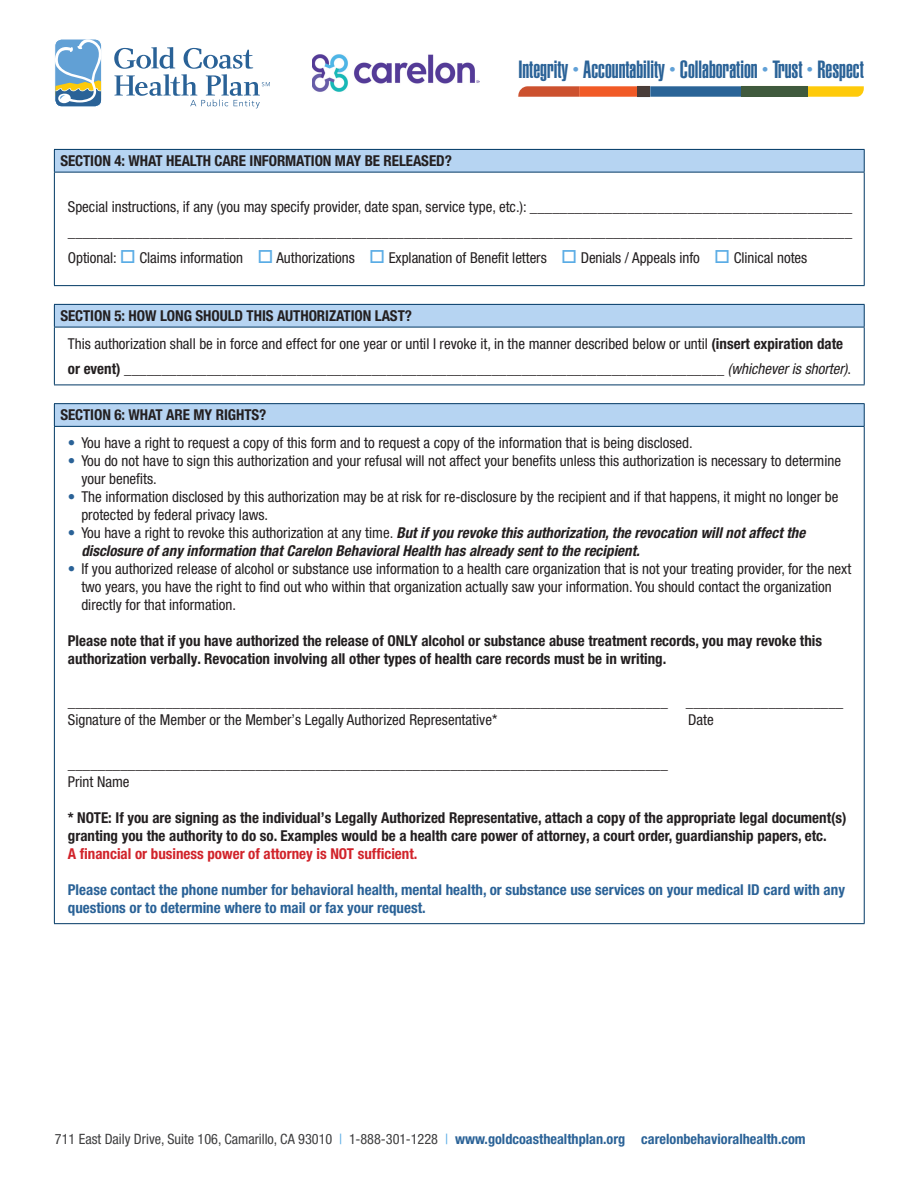
<style>
.page{position:relative;width:918px;height:1188px;background:#fff}
.page>*{position:absolute;margin:0;border:0;box-sizing:border-box;transform-origin:0 0}
.t1{font:24.45px "Helvetica LT Std Ultra Comp";color:#2a6297}
.t2{font:condensed 15px/18px "Helvetica Neue LT Pro";color:#231f20}
.t3{font:700 condensed 15px/18px "Helvetica Neue LT Pro";color:#231f20}
.t4{font:italic 700 condensed 15px/18px "Helvetica Neue LT Pro";color:#231f20}
.t5{font:700 condensed 15px/18px "Helvetica Neue LT Pro";color:#2a6297}
.t6{font:700 condensed 15px "Helvetica Neue LT Pro";color:#d1232a}
.t7{font:condensed 14.25px "Helvetica Neue";color:#3e3e3f}
.t8{font:700 condensed 14.25px "Helvetica Neue LT Pro";color:#2a6297}
.s1{color:#5aace5}
.s2{font-weight:700}
.s3{font-style:italic}
.s4{color:#2a6297}
.s5{font-weight:400;font-style:normal;color:#2a6297}
.s6{font-weight:400;font-style:normal}
.s7{font-weight:700;color:#2a6297}
</style>
<div class="page">
<svg style="left:518px;top:86px;width:346px;height:11px;background:#93734f"></svg>
<svg style="left:55px;top:39px;width:47px;height:68px;background:#89aec2"></svg>
<svg style="left:114px;top:47px;width:156px;height:61px"></svg>
<img style="left:312px;top:54px;width:168px;height:38px">
<div style="left:54px;top:149px;width:810px;height:23px;background:#b6d4f2"></div>
<hr style="left:54px;top:149px;width:811px;height:1px;background:#003864">
<svg style="left:54px;top:150px;width:1px;height:22px"></svg>
<svg style="left:864px;top:150px;width:1px;height:22px"></svg>
<hr style="left:54px;top:172px;width:811px;height:1px;background:#003864">
<hr style="left:54px;top:173px;width:1px;height:112px;background:#003864">
<hr style="left:864px;top:173px;width:1px;height:112px;background:#003864">
<hr style="left:54px;top:285px;width:811px;height:1px;background:#003864">
<div style="left:54px;top:304px;width:810px;height:23px;background:#b6d4f2"></div>
<hr style="left:54px;top:304px;width:811px;height:1px;background:#003864">
<svg style="left:54px;top:305px;width:1px;height:22px"></svg>
<svg style="left:864px;top:305px;width:1px;height:22px"></svg>
<hr style="left:54px;top:327px;width:811px;height:1px;background:#003864">
<hr style="left:54px;top:327px;width:1px;height:58px;background:#003864">
<hr style="left:864px;top:327px;width:1px;height:58px;background:#003864">
<hr style="left:54px;top:385px;width:811px;height:1px;background:#003864">
<div style="left:54px;top:404px;width:810px;height:22px;background:#b6d4f2"></div>
<hr style="left:54px;top:403px;width:811px;height:1px;background:#003864">
<svg style="left:54px;top:404px;width:1px;height:22px"></svg>
<svg style="left:864px;top:404px;width:1px;height:22px"></svg>
<hr style="left:54px;top:426px;width:811px;height:1px;background:#003864">
<hr style="left:54px;top:427px;width:1px;height:496px;background:#003864">
<hr style="left:864px;top:427px;width:1px;height:496px;background:#003864">
<hr style="left:54px;top:923px;width:811px;height:1px;background:#003864">
<h1 class="t1" style="left:518px;top:55px;width:347px">Integrity <sup>•</sup> Accountability <sup>•</sup> Collaboration <sup>•</sup> Trust <sup>•</sup> Respect</h1>
<p class="t3" style="left:60px;top:152px;width:393px">SECTION 4: WHAT HEALTH CARE INFORMATION MAY BE RELEASED?</p>
<p class="t2" style="left:68px;top:193px;width:786px;line-height:25.5px;text-align:justify">Special instructions, if any (you may specify provider, date span, service type, etc.): ___________________________________________ _________________________________________________________________________________________________________ Optional: <span class="s1">□</span> Claims information <span class="s1">□</span> Authorizations <span class="s1">□</span> Explanation of Benefit letters <span class="s1">□</span> Denials / Appeals info <span class="s1">□</span> Clinical notes</p>
<p class="t2" style="left:68px;top:302px;width:777px;line-height:27.5px;text-indent:-8px"><span class="s2">SECTION 5: HOW LONG SHOULD THIS AUTHORIZATION LAST?<br></span>This authorization shall be in force and effect for one year or until I revoke it, in the manner described below or until <span class="s2">(insert expiration date</span></p>
<p class="t2" style="left:68px;top:360px;width:785px"><span class="s2">or event)</span> ________________________________________________________________________________ <span class="s3">(whichever is shorter)</span>.</p>
<p class="t3" style="left:60px;top:406px;width:208px">SECTION 6: WHAT ARE MY RIGHTS?</p>
<p class="t2" style="left:68px;top:433px;width:626px"><span class="s4">•</span> You have a right to request a copy of this form and to request a copy of the information that is being disclosed.</p>
<p class="t2" style="left:81px;top:451px;width:761px;text-indent:-14px"><span class="s4">•</span> You do not have to sign this authorization and your refusal will not affect your benefits unless this authorization is necessary to determine your benefits.</p>
<p class="t2" style="left:81px;top:487px;width:759px;text-indent:-14px"><span class="s4">•</span> The information disclosed by this authorization may be at risk for re-disclosure by the recipient and if that happens, it might no longer be protected by federal privacy laws.</p>
<p class="t4" style="left:81px;top:524px;width:725px;text-indent:-14px"><span class="s5">•</span> <span class="s6">You have a right to revoke this authorization at any time.</span> But if you revoke this authorization, the revocation will not affect the disclosure of any information that Carelon Behavioral Health has already sent to the recipient.</p>
<p class="t2" style="left:81px;top:559px;width:771px;text-indent:-14px"><span class="s4">•</span> If you authorized release of alcohol or substance use information to a health care organization that is not your treating provider, for the next two years, you have the right to find out who within that organization actually saw your information. You should contact the organization directly for that information.</p>
<p class="t3" style="left:68px;top:632px;width:756px">Please note that if you have authorized the release of ONLY alcohol or substance abuse treatment records, you may revoke this authorization verbally. Revocation involving all other types of health care records must be in writing.</p>
<p class="t2" style="left:68px;top:693px;width:777px">________________________________________________________________________________ _____________________<br>Signature of the Member or the Member’s Legally Authorized Representative*</p>
<p class="t2" style="left:688px;top:711px;width:27px">Date</p>
<p class="t2" style="left:68px;top:754px;width:601px">________________________________________________________________________________<br>Print Name</p>
<p class="t3" style="left:68px;top:809px;width:780px">* NOTE: If you are signing as the individual’s Legally Authorized Representative, attach a copy of the appropriate legal document(s) granting you the authority to do so. Examples would be a health care power of attorney, a court order, guardianship papers, etc.</p>
<p class="t6" style="left:68px;top:845px;width:351px">A financial or business power of attorney is NOT sufficient.</p>
<p class="t5" style="left:68px;top:881px;width:779px">Please contact the phone number for behavioral health, mental health, or substance use services on your medical ID card with any questions or to determine where to mail or fax your request.</p>
<p class="t7" style="left:55px;top:1130px;width:572px">711 East Daily Drive, Suite 106, Camarillo, CA 93010 <span class="s1">|</span> 1-888-301-1228 <span class="s1">|</span> <span class="s7">www.goldcoasthealthplan.org</span></p>
<p class="t8" style="left:641px;top:1130px;width:166px">carelonbehavioralhealth.com</p>
</div>
